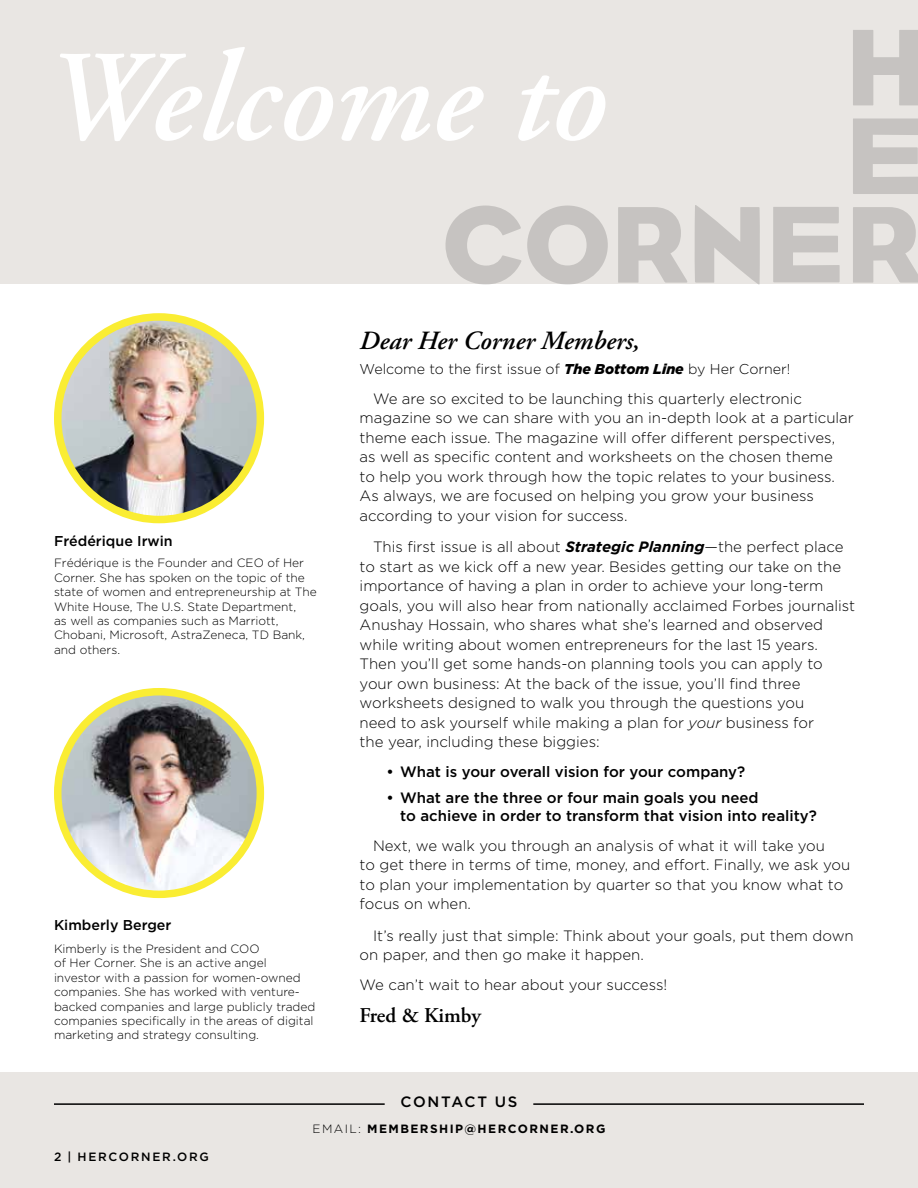
<style>
.page{position:relative;width:918px;height:1188px;background:#fff}
.page>*{position:absolute;margin:0;border:0;box-sizing:border-box;transform-origin:0 0}
.t1{font:italic 600 129px "Adobe Garamond Pro";color:#fff}
.t2{font:italic 600 26.25px "Adobe Garamond Pro";color:#000}
.t3{font:600 21px "Adobe Garamond Pro";color:#000}
.t4{font:300 15px/19.5px "Gotham Pro";color:#000}
.t5{font:500 15px/18px "Gotham Pro";color:#000}
.t6{font:500 15px "Gotham Pro";letter-spacing:.12em;color:#000}
.t7{font:300 14.25px "Gotham Pro";color:#000}
.t8{font:500 14.25px "Gotham Pro";color:#000}
.t9{font:300 12px/14.4px "Gotham Pro";color:#000}
.t10{font:700 12px "Gotham Pro";letter-spacing:.12em;color:#000}
.t11{font:500 12px "Gotham Pro";letter-spacing:.145em;color:#000}
.s1{font-weight:900;font-style:italic}
.s2{font-weight:700;font-style:italic}
.s3{font-style:italic}
.s4{font-weight:300}
</style>
<div class="page">
<div style="left:0;top:1072px;width:918px;height:116px;background:#e9e6e3"></div>
<div style="left:0;top:0;width:918px;height:284px;background:#e9e6e3"></div>
<hr style="left:533px;top:1103px;width:331px;height:2px;background:#000">
<hr style="left:54px;top:1103px;width:331px;height:2px;background:#000">
<img style="left:58px;top:317px;width:202px;height:203px;border-radius:101px">
<div style="left:54px;top:313px;width:210px;height:210px;border:8px solid #faed33;border-radius:50%"></div>
<img style="left:58px;top:692px;width:202px;height:202px;border-radius:101px">
<div style="left:54px;top:688px;width:210px;height:210px;border:8px solid #faed33;border-radius:50%"></div>
<svg style="left:446px;top:206px;width:162px;height:79px"></svg>
<svg style="left:618px;top:207px;width:69px;height:76px"></svg>
<svg style="left:694px;top:205px;width:66px;height:80px"></svg>
<svg style="left:853px;top:30px;width:65px;height:253px"></svg>
<svg style="left:773px;top:207px;width:67px;height:75px"></svg>
<h1 class="t1" style="left:43px;top:24px;width:565px">Welcome to</h1>
<p class="t8" style="left:54px;top:532px;width:120px">Frédérique Irwin</p>
<p class="t9" style="left:54px;top:556px;width:264px">Frédérique is the Founder and CEO of Her Corner. She has spoken on the topic of the state of women and entrepreneurship at The White House, The U.S. State Department,<br>as well as companies such as Marriott, Chobani, Microsoft, AstraZeneca, TD Bank, and others.</p>
<p class="t8" style="left:54px;top:917px;width:119px">Kimberly Berger</p>
<p class="t9" style="left:54px;top:942px;width:263px">Kimberly is the President and COO<br>of Her Corner. She is an active angel investor with a passion for women-owned companies. She has worked with venture&shy;backed companies and large publicly traded companies specifically in the areas of digital marketing and strategy consulting.</p>
<h2 class="t2" style="left:360px;top:325px;width:282px">Dear Her Corner Members,</h2>
<p class="t7" style="left:360px;top:361px;width:432px">Welcome to the first issue of <span class="s1">The Bottom Line</span> by Her Corner!</p>
<p class="t4" style="left:360px;top:389px;width:496px;text-indent:14px">We are so excited to be launching this quarterly electronic magazine so we can share with you an in-depth look at a particular theme each issue. The magazine will offer different perspectives, as well as specific content and worksheets on the chosen theme<br>to help you work through how the topic relates to your business.<br>As always, we are focused on helping you grow your business according to your vision for success.</p>
<p class="t4" style="left:360px;top:537px;width:497px;text-indent:14px">This first issue is all about <span class="s2">Strategic Planning</span>—the perfect place to start as we kick off a new year. Besides getting our take on the importance of having a plan in order to achieve your long-term goals, you will also hear from nationally acclaimed Forbes journalist Anushay Hossain, who shares what she’s learned and observed while writing about women entrepreneurs for the last 15 years.<br>Then you’ll get some hands-on planning tools you can apply to your own business: At the back of the issue, you’ll find three worksheets designed to walk you through the questions you<br>need to ask yourself while making a plan for <span class="s3">your</span> business for<br>the year, including these biggies:</p>
<p class="t5" style="left:387px;top:762px;width:360px">• What is your overall vision for your company?</p>
<p class="t5" style="left:400px;top:788px;width:418px;text-indent:-14px">• What are the three or four main goals you need<br>to achieve in order to transform that vision into reality?</p>
<p class="t4" style="left:360px;top:836px;width:492px;text-indent:14px">Next, we walk you through an analysis of what it will take you<br>to get there in terms of time, money, and effort. Finally, we ask you to plan your implementation by quarter so that you know what to focus on when.</p>
<p class="t4" style="left:360px;top:926px;width:496px;text-indent:14px">It’s really just that simple: Think about your goals, put them down on paper, and then go make it happen.</p>
<p class="t4" style="left:360px;top:975px;width:309px">We can’t wait to hear about your success!</p>
<h3 class="t3" style="left:360px;top:1003px;width:123px">Fred &amp; Kimby</h3>
<p class="t6" style="left:401px;top:1094px;width:118px">CONTACT US</p>
<p class="t11" style="left:54px;top:1150px;width:156px">2 | HERCORNER.ORG</p>
<p class="t10" style="left:313px;top:1122px;width:294px"><span class="s4">EMAIL:</span> MEMBERSHIP@HERCORNER.ORG</p>
</div>
